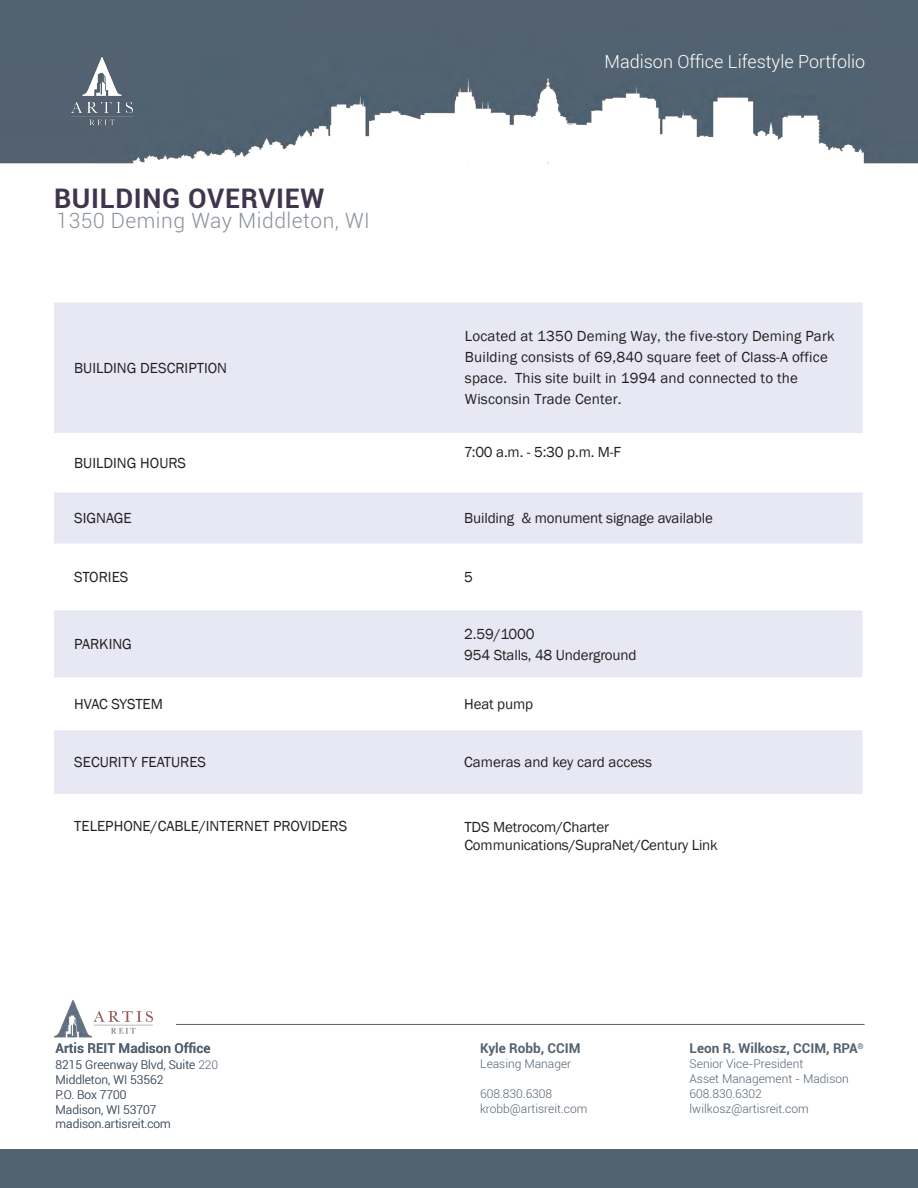
<style>
.page{position:relative;width:918px;height:1188px;background:#fff}
.page>*{position:absolute;margin:0;border:0;box-sizing:border-box;transform-origin:0 0}
.titile{font:700 27px "Roboto";letter-spacing:.025em;color:#3f364d}
.sub{font:300 21px "Roboto";letter-spacing:.025em;color:#87919b}
.t1{font:300 18px "Roboto";color:#fff}
.t2{font:15px/21px "Franklin Gothic";color:#231f20}
.t3{font:700 13.5px "Roboto";color:#536270}
.t4{font:500 13.5px "Roboto";color:#536270}
.t5{font:300 12px/15px "Roboto";color:#536270}
</style>
<div class="page">
<div style="left:0;top:1149px;width:918px;height:39px;background:#536270"></div>
<img style="left:0;top:0;width:918px;height:164px">
<img style="left:68px;top:54px;width:68px;height:73px">
<img style="left:54px;top:1000px;width:99px;height:38px">
<hr style="left:176px;top:1024px;width:689px;height:1px;background:#536270">
<svg style="left:54px;top:302px;width:808px;height:492px;fill:#e7e8f4"></svg>
<p class="titile" style="left:54px;top:180px;width:272px">BUILDING OVERVIEW</p>
<p class="sub" style="left:57px;top:206px;width:315px">1350 Deming Way Middleton, WI</p>
<p class="t2" style="left:74px;top:358px;width:154px">BUILDING DESCRIPTION</p>
<p class="t2" style="left:74px;top:453px;width:113px">BUILDING HOURS</p>
<p class="t1" style="left:604px;top:49px;width:262px">Madison Office Lifestyle Portfolio</p>
<p class="t2" style="left:465px;top:326px;width:371px">Located at 1350 Deming Way, the five-story Deming Park Building consists of 69,840 square feet of Class-A office space. This site built in 1994 and connected to the Wisconsin Trade Center.</p>
<p class="t2" style="left:464px;top:442px;width:158px">7:00 a.m. - 5:30 p.m. M-F</p>
<p class="t2" style="left:74px;top:508px;width:59px">SIGNAGE</p>
<p class="t2" style="left:464px;top:508px;width:250px">Building &amp; monument signage available</p>
<p class="t2" style="left:74px;top:567px;width:56px">STORIES</p>
<p class="t2" style="left:464px;top:567px;width:10px">5</p>
<p class="t2" style="left:74px;top:634px;width:59px">PARKING</p>
<p class="t2" style="left:464px;top:624px;width:174px">2.59/1000<br>954 Stalls, 48 Underground</p>
<p class="t2" style="left:74px;top:694px;width:90px">HVAC SYSTEM</p>
<p class="t2" style="left:464px;top:694px;width:70px">Heat pump</p>
<p class="t2" style="left:74px;top:752px;width:133px">SECURITY FEATURES</p>
<p class="t2" style="left:464px;top:752px;width:189px">Cameras and key card access</p>
<p class="t2" style="left:74px;top:816px;width:274px">TELEPHONE/CABLE/INTERNET PROVIDERS</p>
<p class="t2" style="left:464px;top:818px;width:255px;line-height:18px">TDS Metrocom/Charter<br>Communications/SupraNet/Century Link</p>
<p class="t4" style="left:56px;top:1039px;width:156px">Artis REIT Madison Office</p>
<p class="t5" style="left:56px;top:1057px;width:164px">8215 Greenway Blvd, Suite 220<br>Middleton, WI 53562<br>P.O. Box 7700<br>Madison, WI 53707 madison.artisreit.com</p>
<p class="t3" style="left:480px;top:1039px;width:102px">Kyle Robb, CCIM</p>
<p class="t5" style="left:480px;top:1056px;width:93px">Leasing Manager</p>
<p class="t5" style="left:480px;top:1086px;width:109px">608.830.6308 krobb@artisreit.com</p>
<p class="t3" style="left:690px;top:1039px;width:176px">Leon R. Wilkosz, CCIM, RPA<sup>®</sup></p>
<p class="t5" style="left:690px;top:1056px;width:161px">Senior Vice-President<br>Asset Management - Madison<br>608.830.6302 lwilkosz@artisreit.com</p>
</div>
